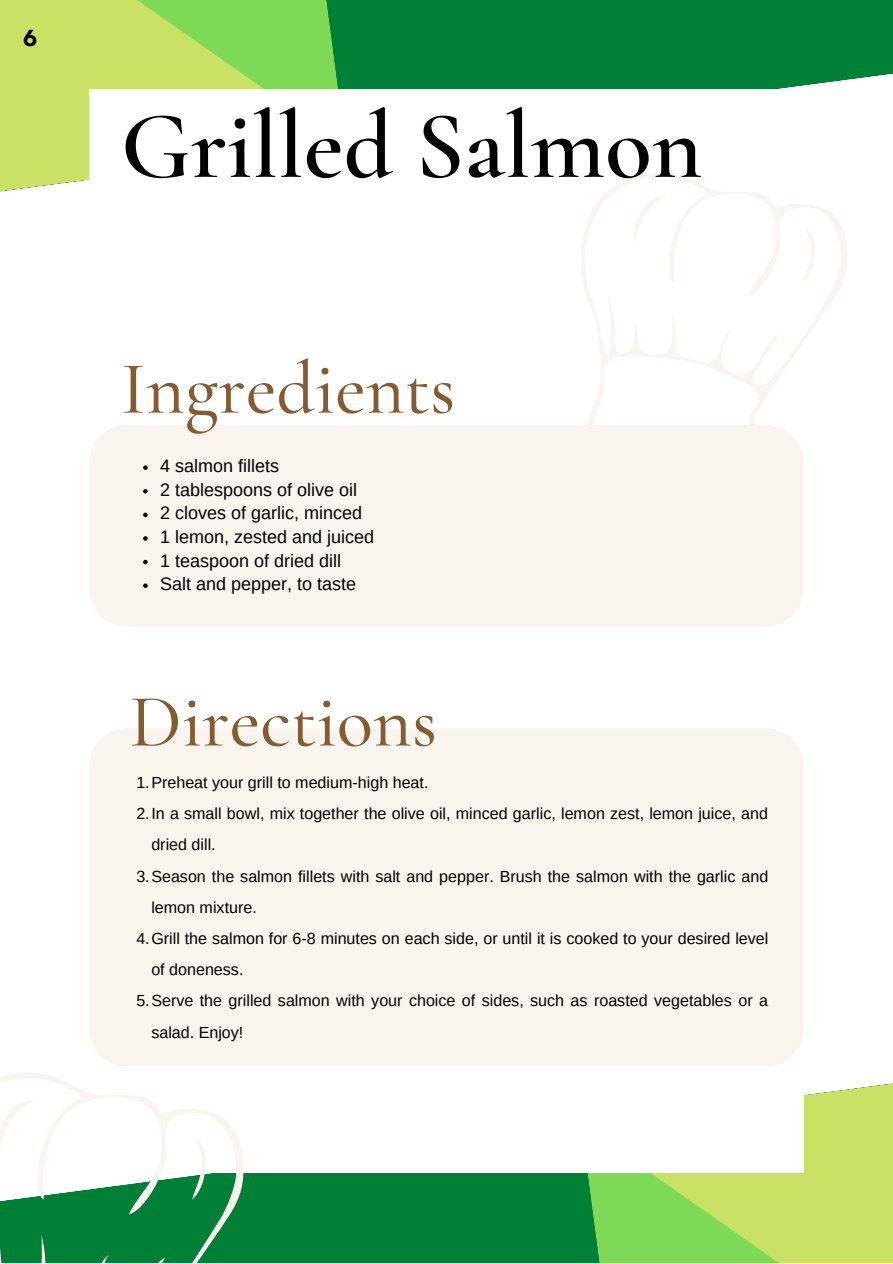
<style>
.page{position:relative;width:893px;height:1264px;background:#fff}
.page>*{position:absolute;margin:0;border:0;box-sizing:border-box;transform-origin:0 0}
.t1{font:600 96.45px "Cormorant Garamond";color:#000}
.t2{font:500 75px "Cormorant Garamond";color:#865b31}
.t3{font:700 23.1px "Garet";color:#000}
.t4{font:18px/23.5px "Arimo";color:#000}
.t5{font:16.05px "Arimo";color:#000}
</style>
<div class="page">
<div style="left:246px;top:1173px;width:335px;height:89px;background:#008037"></div>
<div style="left:345px;top:0;width:547px;height:89px;background:#008037"></div>
<svg style="left:581px;top:1083px;width:311px;height:179px;background:#addc63"></svg>
<svg style="left:0;top:0;width:345px;height:192px;background:#aedd61"></svg>
<div style="left:89px;top:89px;width:714px;height:1083px;background:#fff"></div>
<div style="left:89px;top:728px;width:714px;height:337px;background:#faf4ef;border-radius:38px"></div>
<div style="left:89px;top:425px;width:714px;height:201px;background:#faf4ef;border-radius:38px"></div>
<svg style="left:581px;top:172px;width:266px;height:285px"></svg>
<svg style="left:0;top:1073px;width:246px;height:189px"></svg>
<svg style="left:143px;top:465px;width:5px;height:5px"></svg>
<svg style="left:143px;top:489px;width:5px;height:4px"></svg>
<svg style="left:143px;top:512px;width:5px;height:5px"></svg>
<svg style="left:143px;top:536px;width:5px;height:4px"></svg>
<svg style="left:143px;top:560px;width:5px;height:4px"></svg>
<svg style="left:143px;top:583px;width:5px;height:5px"></svg>
<h3 class="t3" style="left:23px;top:21px;width:16px">6</h3>
<h1 class="t1" style="left:121px;top:88px;width:583px">Grilled Salmon</h1>
<h2 class="t2" style="left:121px;top:343px;width:336px">Ingredients</h2>
<p class="t4" style="left:160px;top:454px;width:215px">4 salmon fillets<br>2 tablespoons of olive oil<br>2 cloves of garlic, minced<br>1 lemon, zested and juiced<br>1 teaspoon of dried dill<br>Salt and pepper, to taste</p>
<h2 class="t2" style="left:130px;top:676px;width:309px">Directions</h2>
<p class="t5" style="left:136px;top:773px;width:293px">1.Preheat your grill to medium-high heat.</p>
<p class="t5" style="left:136px;top:804px;width:633px">2.In a small bowl, mix together the olive oil, minced garlic, lemon zest, lemon juice, and</p>
<p class="t5" style="left:151px;top:836px;width:66px">dried dill.</p>
<p class="t5" style="left:136px;top:867px;width:633px">3.Season the salmon fillets with salt and pepper. Brush the salmon with the garlic and</p>
<p class="t5" style="left:151px;top:898px;width:107px">lemon mixture.</p>
<p class="t5" style="left:136px;top:929px;width:633px">4.Grill the salmon for 6-8 minutes on each side, or until it is cooked to your desired level</p>
<p class="t5" style="left:151px;top:960px;width:94px">of doneness.</p>
<p class="t5" style="left:136px;top:991px;width:633px">5.Serve the grilled salmon with your choice of sides, such as roasted vegetables or a</p>
<p class="t5" style="left:151px;top:1023px;width:94px">salad. Enjoy!</p>
</div>
